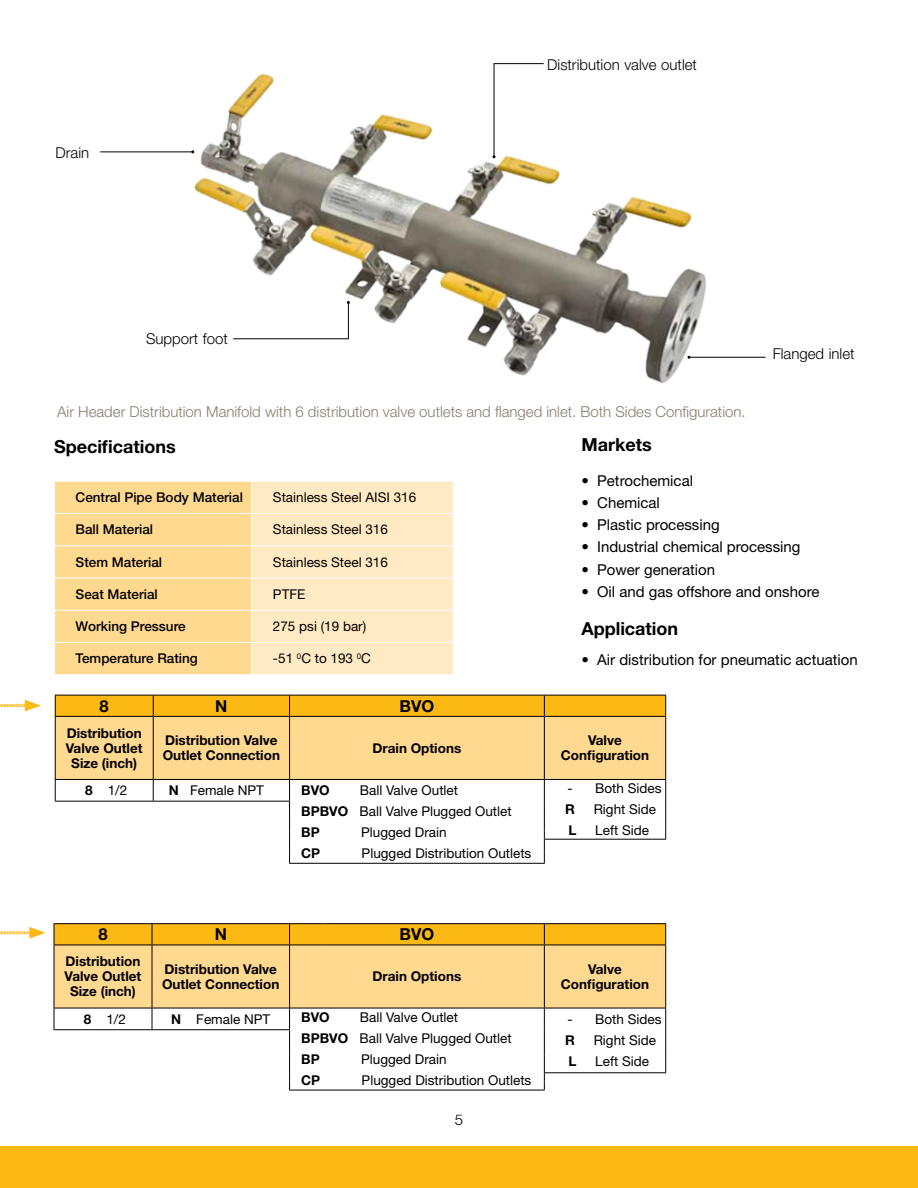
<style>
.page{position:relative;width:918px;height:1188px;background:#fff}
.page>*{position:absolute;margin:0;border:0;box-sizing:border-box;transform-origin:0 0}
.t1{font:700 18px "Helvetica Neue LT Std";color:#000}
.t2{font:700 16.5px "Helvetica Neue LT Std";color:#000}
.t3{font:15px "Helvetica Neue LT Std";color:#000}
.t4{font:300 15px "Helvetica Neue LT Std";color:#887d6e}
.t5{font:300 15px "Helvetica Neue LT Std";color:#000}
.t6{font:13.5px/21px "Helvetica Neue LT Std";color:#000}
.t7{font:700 13.5px/15px "Helvetica Neue LT Std";color:#000;text-align:center}
.t8{font:500 13.5px "Helvetica Neue LT Std";color:#000}
.s1{font-weight:700}
</style>
<div class="page">
<div style="left:0;top:1146px;width:918px;height:42px;background:#fdb913"></div>
<hr style="left:289px;top:863px;width:256px;height:1px;background:#000">
<svg style="left:55px;top:695px;width:611px;height:168px"></svg>
<hr style="left:544px;top:839px;width:122px;height:1px;background:#000">
<img style="left:142px;top:63px;width:624px;height:321px">
<hr style="left:494px;top:63px;width:1px;height:94px;background:#000">
<hr style="left:100px;top:152px;width:93px;height:1px;background:#000">
<hr style="left:494px;top:63px;width:50px;height:1px;background:#000">
<hr style="left:290px;top:923px;width:35px;height:1px;background:#000">
<hr style="left:325px;top:923px;width:219px;height:1px;background:#000">
<hr style="left:544px;top:923px;width:122px;height:1px;background:#000">
<hr style="left:289px;top:1090px;width:36px;height:1px;background:#000">
<hr style="left:325px;top:1090px;width:220px;height:1px;background:#000">
<hr style="left:54px;top:923px;width:98px;height:1px;background:#000">
<hr style="left:152px;top:923px;width:138px;height:1px;background:#000">
<svg style="left:54px;top:924px;width:612px;height:166px"></svg>
<hr style="left:54px;top:1029px;width:98px;height:1px;background:#000">
<hr style="left:152px;top:1029px;width:138px;height:1px;background:#000">
<svg style="left:0;top:700px;width:41px;height:11px"></svg>
<svg style="left:0;top:927px;width:45px;height:12px"></svg>
<svg style="left:55px;top:482px;width:398px;height:192px;background:#ffe1aa"></svg>
<hr style="left:251px;top:482px;width:1px;height:31px;background:#fff">
<hr style="left:54px;top:513px;width:198px;height:1px;background:#fff">
<hr style="left:252px;top:513px;width:202px;height:1px;background:#fff">
<hr style="left:251px;top:514px;width:1px;height:31px;background:#fff">
<hr style="left:54px;top:545px;width:198px;height:1px;background:#fff">
<hr style="left:252px;top:545px;width:202px;height:1px;background:#fff">
<hr style="left:251px;top:546px;width:1px;height:32px;background:#fff">
<hr style="left:54px;top:578px;width:198px;height:1px;background:#fff">
<hr style="left:252px;top:578px;width:202px;height:1px;background:#fff">
<hr style="left:251px;top:578px;width:1px;height:32px;background:#fff">
<hr style="left:54px;top:610px;width:198px;height:1px;background:#fff">
<hr style="left:252px;top:610px;width:202px;height:1px;background:#fff">
<hr style="left:251px;top:611px;width:1px;height:31px;background:#fff">
<hr style="left:54px;top:642px;width:198px;height:1px;background:#fff">
<hr style="left:252px;top:642px;width:202px;height:1px;background:#fff">
<hr style="left:251px;top:643px;width:1px;height:31px;background:#fff">
<hr style="left:689px;top:357px;width:77px;height:1px;background:#000">
<hr style="left:348px;top:302px;width:1px;height:37px;background:#000">
<hr style="left:233px;top:338px;width:115px;height:1px;background:#000">
<p class="t5" style="left:56px;top:144px;width:35px">Drain</p>
<p class="t5" style="left:547px;top:56px;width:151px">Distribution valve outlet</p>
<p class="t5" style="left:146px;top:329px;width:83px">Support foot</p>
<p class="t4" style="left:57px;top:403px;width:690px">Air Header Distribution Manifold with 6 distribution valve outlets and flanged inlet. Both Sides Configuration.</p>
<p class="t5" style="left:773px;top:344px;width:83px">Flanged inlet</p>
<h1 class="t1" style="left:54px;top:436px;width:123px">Specifications</h1>
<p class="t8" style="left:76px;top:489px;width:169px">Central Pipe Body Material</p>
<p class="t6" style="left:273px;top:487px;width:145px">Stainless Steel AISI 316</p>
<p class="t8" style="left:76px;top:522px;width:79px">Ball Material</p>
<p class="t6" style="left:273px;top:519px;width:117px">Stainless Steel 316</p>
<p class="t8" style="left:76px;top:554px;width:88px">Stem Material</p>
<p class="t6" style="left:273px;top:551px;width:117px">Stainless Steel 316</p>
<p class="t8" style="left:76px;top:586px;width:84px">Seat Material</p>
<p class="t6" style="left:273px;top:583px;width:34px">PTFE</p>
<p class="t8" style="left:76px;top:618px;width:112px">Working Pressure</p>
<p class="t6" style="left:273px;top:616px;width:95px">275 psi (19 bar)</p>
<p class="t8" style="left:76px;top:651px;width:124px">Temperature Rating</p>
<p class="t6" style="left:273px;top:648px;width:100px">-51 <sup>0</sup>C to 193 <sup>0</sup>C</p>
<h1 class="t1" style="left:581px;top:434px;width:72px">Markets</h1>
<p class="t3" style="left:581px;top:471px;width:113px">• Petrochemical</p>
<p class="t3" style="left:581px;top:494px;width:80px">• Chemical</p>
<p class="t3" style="left:581px;top:516px;width:140px">• Plastic processing</p>
<p class="t3" style="left:581px;top:538px;width:221px">• Industrial chemical processing</p>
<p class="t3" style="left:581px;top:560px;width:135px">• Power generation</p>
<p class="t3" style="left:581px;top:583px;width:240px">• Oil and gas offshore and onshore</p>
<h1 class="t1" style="left:581px;top:618px;width:98px">Application</h1>
<p class="t3" style="left:581px;top:651px;width:278px">• Air distribution for pneumatic actuation</p>
<p class="t2" style="left:100px;top:696px;width:11px">8</p>
<p class="t2" style="left:215px;top:696px;width:14px">N</p>
<p class="t2" style="left:400px;top:696px;width:36px">BVO</p>
<p class="t7" style="left:66px;top:725px;width:78px">Distribution<br>Valve Outlet<br>Size (inch)</p>
<p class="t7" style="left:163px;top:733px;width:119px;text-align:left">Distribution Valve<br>Outlet Connection</p>
<p class="t7" style="left:373px;top:740px;width:90px">Drain Options</p>
<p class="t7" style="left:561px;top:733px;width:90px">Valve<br>Configuration</p>
<p class="t6" style="left:85px;top:780px;width:44px"><span class="s1">8</span> 1/2</p>
<p class="t6" style="left:169px;top:780px;width:97px"><span class="s1">N</span> Female NPT</p>
<p class="t7" style="left:301px;top:782px;width:30px">BVO</p>
<p class="t6" style="left:567px;top:778px;width:96px">- Both Sides</p>
<p class="t7" style="left:565px;top:802px;width:11px">R</p>
<p class="t6" style="left:594px;top:799px;width:64px">Right Side</p>
<p class="t7" style="left:569px;top:823px;width:10px">L</p>
<p class="t6" style="left:595px;top:820px;width:55px">Left Side</p>
<p class="t6" style="left:301px;top:779px;width:212px;text-indent:59px">Ball Valve Outlet<br><span class="s1">BPBVO</span> Ball Valve Plugged Outlet<br><span class="s1">BP</span></p>
<p class="t6" style="left:361px;top:821px;width:87px">Plugged Drain</p>
<p class="t7" style="left:301px;top:845px;width:21px">CP</p>
<p class="t6" style="left:362px;top:842px;width:171px">Plugged Distribution Outlets</p>
<p class="t2" style="left:98px;top:924px;width:11px">8</p>
<p class="t2" style="left:215px;top:924px;width:14px">N</p>
<p class="t2" style="left:400px;top:924px;width:36px">BVO</p>
<p class="t7" style="left:65px;top:954px;width:78px">Distribution<br>Valve Outlet<br>Size (inch)</p>
<p class="t7" style="left:162px;top:961px;width:119px;text-align:left">Distribution Valve<br>Outlet Connection</p>
<p class="t7" style="left:373px;top:969px;width:90px">Drain Options</p>
<p class="t7" style="left:561px;top:961px;width:90px">Valve<br>Configuration</p>
<p class="t6" style="left:84px;top:1008px;width:44px"><span class="s1">8</span> 1/2</p>
<p class="t6" style="left:171px;top:1008px;width:101px"><span class="s1">N</span> Female NPT</p>
<p class="t7" style="left:301px;top:1010px;width:30px">BVO</p>
<p class="t6" style="left:301px;top:1007px;width:212px;text-indent:59px">Ball Valve Outlet<br><span class="s1">BPBVO</span> Ball Valve Plugged Outlet<br><span class="s1">BP</span></p>
<p class="t6" style="left:567px;top:1009px;width:96px">- Both Sides</p>
<p class="t7" style="left:565px;top:1033px;width:11px">R</p>
<p class="t6" style="left:594px;top:1030px;width:64px">Right Side</p>
<p class="t7" style="left:569px;top:1054px;width:10px">L</p>
<p class="t6" style="left:595px;top:1051px;width:55px">Left Side</p>
<p class="t6" style="left:361px;top:1049px;width:87px">Plugged Drain</p>
<p class="t7" style="left:301px;top:1073px;width:21px">CP</p>
<p class="t6" style="left:362px;top:1070px;width:171px">Plugged Distribution Outlets</p>
<p class="t5" style="left:455px;top:1110px;width:10px">5</p>
</div>
